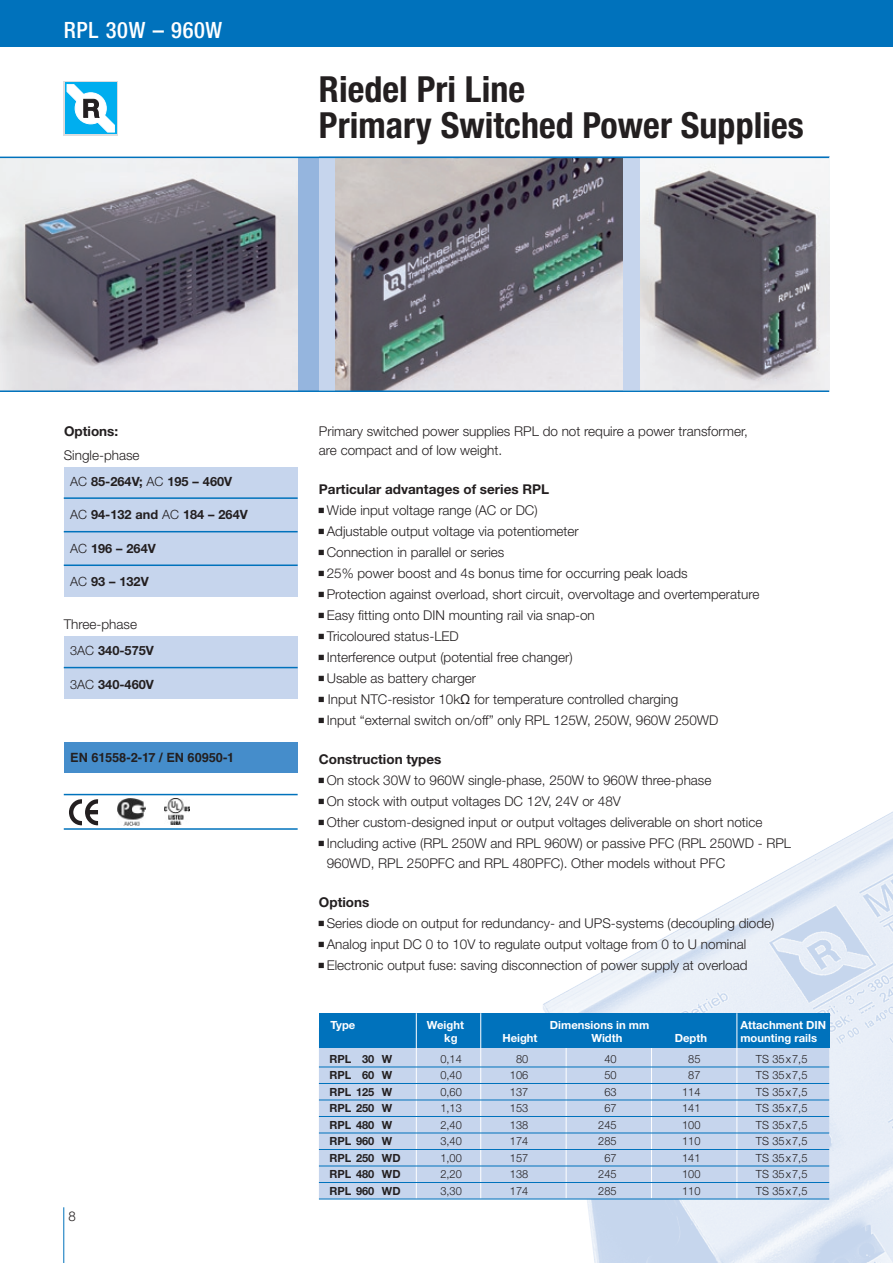
<style>
.page{position:relative;width:893px;height:1263px;background:#fff}
.page>*{position:absolute;margin:0;border:0;box-sizing:border-box;transform-origin:0 0}
.t1{font:700 condensed 36px/36px "Helvetica Neue";color:#231f20}
.t2{font:500 condensed 22.5px "Helvetica Neue";letter-spacing:.03em;color:#fff}
.t3{font:300 13.5px/21px "Helvetica Neue";color:#231f20}
.t4{font:700 13.5px "Helvetica Neue";color:#231f20}
.t5{font:700 12.75px "Helvetica Neue";color:#231f20}
.t6{font:700 12.75px "Helvetica Cyr";color:#231f20}
.t7{font:300 11.25px "Helvetica Neue";color:#231f20}
.t8{font:700 11.25px "Helvetica Neue";color:#fff}
.t9{font:700 11.25px "Helvetica Neue";color:#231f20}
.s1{font-weight:300}
.s2{font-family:"Arial";font-weight:400}
</style>
<div class="page">
<img style="left:543px;top:811px;width:350px;height:452px">
<div style="left:0;top:0;width:893px;height:47px;background:#0072bc"></div>
<div style="left:319px;top:157px;width:510px;height:233px;background:#c6d5ed"></div>
<div style="left:298px;top:157px;width:21px;height:234px;background:#95b5de"></div>
<hr style="left:64px;top:1207px;width:1px;height:56px;background:#0072bc">
<svg style="left:63px;top:81px;width:55px;height:55px"></svg>
<svg style="left:65px;top:83px;width:51px;height:51px"></svg>
<svg style="left:67px;top:85px;width:48px;height:47px"></svg>
<img style="left:0;top:158px;width:298px;height:232px">
<img style="left:640px;top:158px;width:189px;height:232px">
<img style="left:335px;top:158px;width:287px;height:232px">
<hr style="left:0;top:157px;width:829px;height:1px;background:#0072bc">
<hr style="left:0;top:390px;width:829px;height:2px;background:#0072bc">
<div style="left:319px;top:1028px;width:510px;height:171px;background:#c6d5ed"></div>
<hr style="left:566px;top:1046px;width:1px;height:152px;background:#fff">
<hr style="left:651px;top:1046px;width:1px;height:152px;background:#fff">
<div style="left:319px;top:1013px;width:510px;height:34px;background:#0072bc"></div>
<hr style="left:480px;top:1013px;width:1px;height:186px;background:#fff">
<hr style="left:416px;top:1013px;width:1px;height:186px;background:#fff">
<hr style="left:737px;top:1013px;width:1px;height:186px;background:#fff">
<hr style="left:319px;top:1067px;width:510px;height:1px;background:#0072bc">
<hr style="left:319px;top:1083px;width:510px;height:1px;background:#0072bc">
<hr style="left:319px;top:1100px;width:510px;height:1px;background:#0072bc">
<hr style="left:319px;top:1116px;width:510px;height:1px;background:#0072bc">
<hr style="left:319px;top:1133px;width:510px;height:1px;background:#0072bc">
<hr style="left:319px;top:1149px;width:510px;height:1px;background:#0072bc">
<hr style="left:319px;top:1166px;width:510px;height:1px;background:#0072bc">
<hr style="left:319px;top:1182px;width:510px;height:1px;background:#0072bc">
<hr style="left:319px;top:1199px;width:510px;height:1px;background:#0072bc">
<div style="left:64px;top:742px;width:234px;height:30px;background:#458dcb"></div>
<div style="left:64px;top:467px;width:234px;height:130px;background:#c6d5ed"></div>
<hr style="left:64px;top:497px;width:234px;height:2px;background:#0072bc">
<hr style="left:64px;top:531px;width:234px;height:1px;background:#0072bc">
<hr style="left:64px;top:564px;width:234px;height:2px;background:#0072bc">
<div style="left:64px;top:636px;width:234px;height:63px;background:#c6d5ed"></div>
<hr style="left:64px;top:667px;width:234px;height:1px;background:#0072bc">
<img style="left:117px;top:798px;width:28px;height:27px">
<img style="left:164px;top:799px;width:26px;height:26px">
<svg style="left:69px;top:799px;width:30px;height:27px"></svg>
<hr style="left:64px;top:828px;width:234px;height:2px;background:#0072bc">
<hr style="left:64px;top:794px;width:234px;height:1px;background:#0072bc">
<h2 class="t2" style="left:64px;top:22px;width:160px">RPL 30W – 960W</h2>
<h1 class="t1" style="left:319px;top:74px;width:486px">Riedel Pri Line<br>Primary Switched Power Supplies</h1>
<p class="t4" style="left:64px;top:426px;width:56px">Options:</p>
<p class="t5" style="left:70px;top:476px;width:164px"><span class="s1">AC</span> 85-264V; <span class="s1">AC</span> 195 – 460V</p>
<p class="t5" style="left:70px;top:510px;width:179px"><span class="s1">AC</span> 94-132 and <span class="s1">AC</span> 184 – 264V</p>
<p class="t5" style="left:70px;top:543px;width:87px"><span class="s1">AC</span> 196 – 264V</p>
<p class="t5" style="left:70px;top:577px;width:80px"><span class="s1">AC</span> 93 – 132V</p>
<p class="t3" style="left:64px;top:445px;width:77px">Single-phase</p>
<p class="t3" style="left:64px;top:615px;width:75px">Three-phase</p>
<p class="t5" style="left:70px;top:646px;width:85px"><span class="s1">3AC</span> 340-575V</p>
<p class="t5" style="left:70px;top:679px;width:85px"><span class="s1">3AC</span> 340-460V</p>
<p class="t6" style="left:70px;top:750px;width:166px">EN฀61558-2-17฀/฀EN฀60950-1</p>
<p class="t3" style="left:69px;top:1207px;width:9px">8</p>
<p class="t3" style="left:319px;top:423px;width:430px;line-height:19.5px">Primary switched power supplies RPL do not require a power transformer, are compact and of low weight.</p>
<p class="t4" style="left:319px;top:484px;width:232px">Particular advantages of series RPL</p>
<p class="t3" style="left:327px;top:501px;width:434px">Wide input voltage range (AC or DC)<br>Adjustable output voltage via potentiometer<br>Connection in parallel or series<br>25% power boost and 4s bonus time for occurring peak loads<br>Protection against overload, short circuit, overvoltage and overtemperature Easy fitting onto DIN mounting rail via snap-on<br>Tricoloured status-LED<br>Interference output (potential free changer)<br>Usable as battery charger<br>Input NTC-resistor 10k<span class="s2">Ω</span> for temperature controlled charging<br>Input “external switch on/off” only RPL 125W, 250W, 960W 250WD</p>
<p class="t4" style="left:319px;top:754px;width:124px">Construction types</p>
<p class="t3" style="left:327px;top:771px;width:466px">On stock 30W to 960W single-phase, 250W to 960W three-phase<br>On stock with output voltages DC 12V, 24V or 48V<br>Other custom-designed input or output voltages deliverable on short notice Including active (RPL 250W and RPL 960W) or passive PFC (RPL 250WD - RPL</p>
<p class="t3" style="left:327px;top:854px;width:400px">960WD, RPL 250PFC and RPL 480PFC). Other models without PFC</p>
<p class="t4" style="left:319px;top:897px;width:52px">Options</p>
<p class="t3" style="left:327px;top:914px;width:449px">Series diode on output for redundancy- and UPS-systems (decoupling diode)<br>Analog input DC 0 to 10V to regulate output voltage from 0 to U nominal<br>Electronic output fuse: saving disconnection of power supply at overload</p>
<p class="t8" style="left:330px;top:1021px;width:27px">Type</p>
<p class="t8" style="left:427px;top:1021px;width:39px">Weight</p>
<p class="t8" style="left:550px;top:1021px;width:101px">Dimensions in mm</p>
<p class="t8" style="left:740px;top:1021px;width:87px">Attachment DIN</p>
<p class="t8" style="left:444px;top:1033px;width:15px">kg</p>
<p class="t8" style="left:502px;top:1033px;width:37px">Height</p>
<p class="t8" style="left:591px;top:1033px;width:33px">Width</p>
<p class="t8" style="left:675px;top:1033px;width:34px">Depth</p>
<p class="t8" style="left:740px;top:1033px;width:78px">mounting rails</p>
<p class="t9" style="left:330px;top:1054px;width:64px">RPL 30 W</p>
<p class="t7" style="left:440px;top:1054px;width:23px">0,14</p>
<p class="t7" style="left:516px;top:1054px;width:14px">80</p>
<p class="t7" style="left:604px;top:1054px;width:14px">40</p>
<p class="t7" style="left:688px;top:1054px;width:14px">85</p>
<p class="t7" style="left:756px;top:1054px;width:53px">TS 35x7,5</p>
<p class="t9" style="left:330px;top:1071px;width:64px">RPL 60 W</p>
<p class="t7" style="left:440px;top:1071px;width:23px">0,40</p>
<p class="t7" style="left:510px;top:1071px;width:20px">106</p>
<p class="t7" style="left:604px;top:1071px;width:14px">50</p>
<p class="t7" style="left:688px;top:1071px;width:14px">87</p>
<p class="t7" style="left:756px;top:1071px;width:53px">TS 35x7,5</p>
<p class="t9" style="left:330px;top:1087px;width:64px">RPL 125 W</p>
<p class="t7" style="left:440px;top:1087px;width:23px">0,60</p>
<p class="t7" style="left:510px;top:1087px;width:20px">137</p>
<p class="t7" style="left:604px;top:1087px;width:14px">63</p>
<p class="t7" style="left:682px;top:1087px;width:20px">114</p>
<p class="t7" style="left:756px;top:1087px;width:53px">TS 35x7,5</p>
<p class="t9" style="left:330px;top:1104px;width:64px">RPL 250 W</p>
<p class="t7" style="left:440px;top:1104px;width:23px">1,13</p>
<p class="t7" style="left:510px;top:1104px;width:20px">153</p>
<p class="t7" style="left:604px;top:1104px;width:14px">67</p>
<p class="t7" style="left:682px;top:1104px;width:20px">141</p>
<p class="t7" style="left:756px;top:1104px;width:53px">TS 35x7,5</p>
<p class="t9" style="left:330px;top:1120px;width:64px">RPL 480 W</p>
<p class="t7" style="left:440px;top:1120px;width:23px">2,40</p>
<p class="t7" style="left:510px;top:1120px;width:20px">138</p>
<p class="t7" style="left:598px;top:1120px;width:20px">245</p>
<p class="t7" style="left:682px;top:1120px;width:20px">100</p>
<p class="t7" style="left:756px;top:1120px;width:53px">TS 35x7,5</p>
<p class="t9" style="left:330px;top:1137px;width:64px">RPL 960 W</p>
<p class="t7" style="left:440px;top:1137px;width:23px">3,40</p>
<p class="t7" style="left:510px;top:1137px;width:20px">174</p>
<p class="t7" style="left:598px;top:1137px;width:20px">285</p>
<p class="t7" style="left:682px;top:1137px;width:20px">110</p>
<p class="t7" style="left:756px;top:1137px;width:53px">TS 35x7,5</p>
<p class="t9" style="left:330px;top:1153px;width:72px">RPL 250 WD</p>
<p class="t7" style="left:440px;top:1153px;width:23px">1,00</p>
<p class="t7" style="left:510px;top:1153px;width:20px">157</p>
<p class="t7" style="left:604px;top:1153px;width:14px">67</p>
<p class="t7" style="left:682px;top:1153px;width:20px">141</p>
<p class="t7" style="left:756px;top:1153px;width:53px">TS 35x7,5</p>
<p class="t9" style="left:330px;top:1170px;width:72px">RPL 480 WD</p>
<p class="t7" style="left:440px;top:1170px;width:23px">2,20</p>
<p class="t7" style="left:510px;top:1170px;width:20px">138</p>
<p class="t7" style="left:598px;top:1170px;width:20px">245</p>
<p class="t7" style="left:682px;top:1170px;width:20px">100</p>
<p class="t7" style="left:756px;top:1170px;width:53px">TS 35x7,5</p>
<p class="t9" style="left:330px;top:1186px;width:72px">RPL 960 WD</p>
<p class="t7" style="left:440px;top:1186px;width:23px">3,30</p>
<p class="t7" style="left:510px;top:1186px;width:20px">174</p>
<p class="t7" style="left:598px;top:1186px;width:20px">285</p>
<p class="t7" style="left:682px;top:1186px;width:20px">110</p>
<p class="t7" style="left:756px;top:1186px;width:53px">TS 35x7,5</p>
</div>
